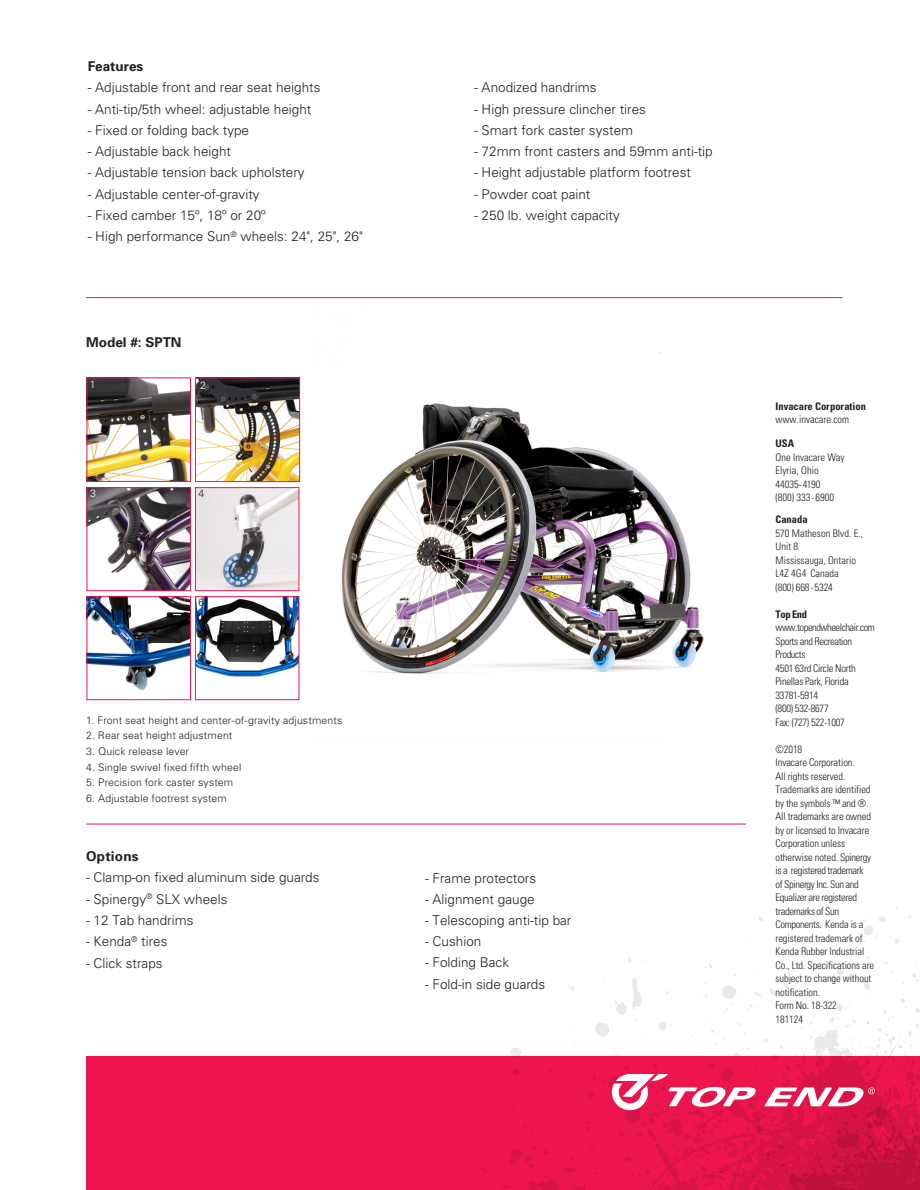
<style>
.page{position:relative;width:920px;height:1190px;background:#fff}
.page>*{position:absolute;margin:0;border:0;box-sizing:border-box;transform-origin:0 0}
.t1{font:300 13.5px "Univers";color:#231f20}
.t2{font:700 13.5px "Univers";color:#231f20}
.t3{font:700 13.5px "Univers";letter-spacing:.02em;color:#231f20}
.t4{font:300 condensed 10.5px/13.5px "Univers";letter-spacing:-.005em;color:#231f20}
.t5{font:300 10.5px "Univers";letter-spacing:.015em;color:#231f20}
.t6{font:300 condensed 10.5px/13.5px "Univers";letter-spacing:-.025em;color:#231f20}
.t7{font:700 condensed 10.5px "Univers";color:#231f20}
.t8{font:300 10.5px "Univers";color:#fff}
</style>
<div class="page">
<svg style="left:510px;top:904px;width:410px;height:152px"></svg>
<img style="left:341px;top:352px;width:363px;height:322px">
<div style="left:86px;top:1056px;width:834px;height:134px;background:#ed154e"></div>
<svg style="left:612px;top:1046px;width:308px;height:144px"></svg>
<hr style="left:86px;top:823px;width:660px;height:1px;background:#ed154e">
<hr style="left:86px;top:297px;width:756px;height:1px;background:#ed154e">
<img style="left:89px;top:598px;width:100px;height:92px">
<div style="left:87px;top:596px;width:104px;height:104px;border:1px solid #ed154e"></div>
<img style="left:89px;top:489px;width:100px;height:100px">
<div style="left:87px;top:487px;width:104px;height:104px;border:1px solid #ed154e"></div>
<img style="left:197px;top:598px;width:100px;height:79px">
<div style="left:195px;top:596px;width:104px;height:104px;border:1px solid #ed154e"></div>
<img style="left:197px;top:489px;width:100px;height:100px">
<div style="left:195px;top:487px;width:104px;height:104px;border:1px solid #ed154e"></div>
<img style="left:197px;top:380px;width:101px;height:100px">
<div style="left:195px;top:378px;width:105px;height:104px;border:1px solid #ed154e"></div>
<img style="left:89px;top:380px;width:100px;height:99px">
<p class="t2" style="left:88px;top:58px;width:57px">Features</p>
<p class="t1" style="left:88px;top:79px;width:234px">- Adjustable front and rear seat heights</p>
<p class="t1" style="left:88px;top:101px;width:225px">- Anti-tip/5th wheel: adjustable height</p>
<p class="t1" style="left:88px;top:122px;width:163px">- Fixed or folding back type</p>
<p class="t1" style="left:88px;top:143px;width:145px">- Adjustable back height</p>
<p class="t1" style="left:88px;top:164px;width:218px">- Adjustable tension back upholstery</p>
<p class="t1" style="left:88px;top:186px;width:173px">- Adjustable center-of-gravity</p>
<p class="t1" style="left:88px;top:207px;width:179px">- Fixed camber 15º, 18º or 20º</p>
<p class="t1" style="left:88px;top:228px;width:276px">- High performance Sun<sup>®</sup> wheels: 24", 25", 26"</p>
<p class="t2" style="left:86px;top:334px;width:97px">Model #: SPTN</p>
<p class="t8" style="left:90px;top:378px;width:7px">1</p>
<p class="t8" style="left:200px;top:379px;width:7px">2</p>
<p class="t8" style="left:90px;top:487px;width:7px">3</p>
<p class="t5" style="left:198px;top:487px;width:7px">4</p>
<p class="t8" style="left:90px;top:596px;width:7px">5</p>
<p class="t5" style="left:198px;top:596px;width:7px">6</p>
<p class="t5" style="left:86px;top:713px;width:258px">1. Front seat height and center-of-gravity adjustments</p>
<p class="t5" style="left:86px;top:729px;width:148px">2. Rear seat height adjustment</p>
<p class="t5" style="left:86px;top:745px;width:104px">3. Quick release lever</p>
<p class="t5" style="left:86px;top:760px;width:157px">4. Single swivel fixed fifth wheel</p>
<p class="t5" style="left:86px;top:776px;width:149px">5. Precision fork caster system</p>
<p class="t5" style="left:86px;top:792px;width:142px">6. Adjustable footrest system</p>
<p class="t3" style="left:86px;top:848px;width:54px">Options</p>
<p class="t1" style="left:86px;top:869px;width:235px">- Clamp-on fixed aluminum side guards</p>
<p class="t1" style="left:86px;top:890px;width:143px">- Spinergy<sup>®</sup> SLX wheels</p>
<p class="t1" style="left:86px;top:912px;width:109px">- 12 Tab handrims</p>
<p class="t1" style="left:86px;top:933px;width:83px">- Kenda<sup>®</sup> tires</p>
<p class="t1" style="left:86px;top:954px;width:78px">- Click straps</p>
<p class="t1" style="left:474px;top:79px;width:124px">- Anodized handrims</p>
<p class="t1" style="left:474px;top:101px;width:173px">- High pressure clincher tires</p>
<p class="t1" style="left:474px;top:122px;width:161px">- Smart fork caster system</p>
<p class="t1" style="left:474px;top:143px;width:240px">- 72mm front casters and 59mm anti-tip</p>
<p class="t1" style="left:474px;top:164px;width:218px">- Height adjustable platform footrest</p>
<p class="t1" style="left:474px;top:186px;width:118px">- Powder coat paint</p>
<p class="t1" style="left:474px;top:207px;width:147px">- 250 lb. weight capacity</p>
<p class="t1" style="left:425px;top:869px;width:113px">- Frame protectors</p>
<p class="t1" style="left:425px;top:890px;width:111px">- Alignment gauge</p>
<p class="t1" style="left:425px;top:912px;width:148px">- Telescoping anti-tip bar</p>
<p class="t1" style="left:425px;top:933px;width:58px">- Cushion</p>
<p class="t1" style="left:425px;top:954px;width:86px">- Folding Back</p>
<p class="t1" style="left:425px;top:975px;width:122px">- Fold-in side guards</p>
<p class="t7" style="left:775px;top:399px;width:92px">Invacare Corporation</p>
<p class="t4" style="left:775px;top:413px;width:75px">www.invacare.com</p>
<p class="t7" style="left:775px;top:437px;width:20px">USA</p>
<p class="t4" style="left:775px;top:450px;width:71px">One Invacare Way<br>Elyria, Ohio<br>44035-4190<br>(800) 333-6900</p>
<p class="t7" style="left:775px;top:513px;width:34px">Canada</p>
<p class="t4" style="left:775px;top:526px;width:89px">570 Matheson Blvd. E.,<br>Unit 8<br>Mississauga, Ontario<br>L4Z 4G4 Canada<br>(800) 668-5324</p>
<p class="t7" style="left:775px;top:607px;width:33px">Top End</p>
<p class="t6" style="left:775px;top:620px;width:101px">www.topendwheelchair.com<br>Sports and Recreation<br>Products<br>4501 63rd Circle North<br>Pinellas Park, Florida<br>33781-5914<br>(800) 532-8677<br>Fax: (727) 522-1007</p>
<p class="t4" style="left:775px;top:742px;width:100px">©2018<br>Invacare Corporation.<br>All rights reserved.<br>Trademarks are identified by the symbols ™ and ®.<br>All trademarks are owned by or licensed to Invacare<br>Corporation unless otherwise noted. Spinergy is a registered trademark<br>of Spinergy Inc. Sun and<br>Equalizer are registered trademarks of Sun<br>Components. Kenda is a registered trademark of<br>Kenda Rubber Industrial<br>Co., Ltd. Specifications are subject to change without notification.<br>Form No. 18-322<br>181124</p>
</div>
